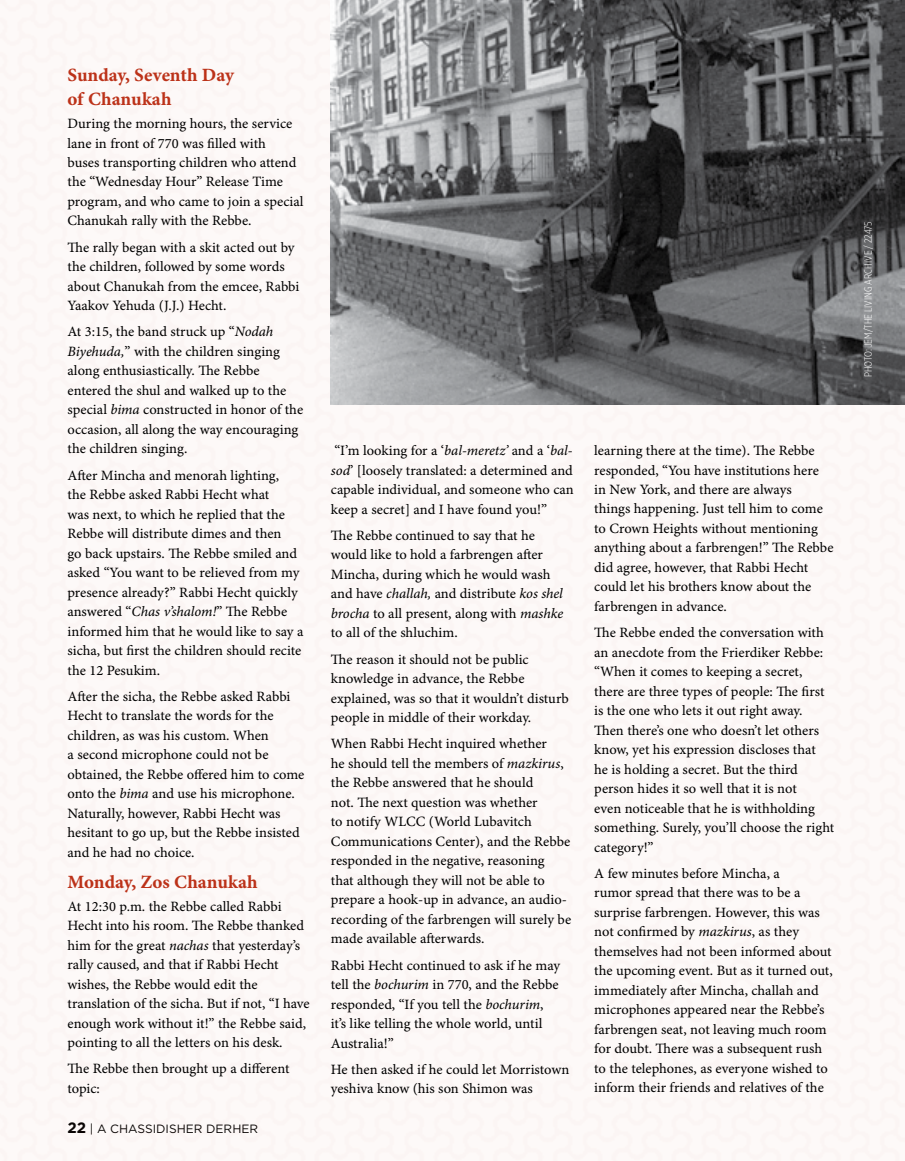
<style>
.page{position:relative;width:905px;height:1161px;background:#fff}
.page>*{position:absolute;margin:0;border:0;box-sizing:border-box;transform-origin:0 0}
.t1{font:18.75px/24px "Minion Pro Bold Capt";color:#bc3219}
.t2{font:14.25px/19.5px "Minion Pro Capt";letter-spacing:-.005em;color:#000}
.t3{font:12px "Gotham";color:#000}
.t4{font:300 10.5px "Gotham X Narrow";color:#fff}
.s1{font-family:"Minion Pro It Capt"}
.s2{font-weight:700;font-size:15px}
</style>
<div class="page">
<img style="left:0;top:0;width:904px;height:1161px">
<img style="left:331px;top:0;width:573px;height:404px">
<h1 class="t1" style="left:68px;top:64px;width:168px">Sunday, Seventh Day of Chanukah</h1>
<p class="t2" style="left:68px;top:114px;width:238px">During the morning hours, the service lane in front of 770 was filled with<br>buses transporting children who attend the “Wednesday Hour” Release Time program, and who came to join a special Chanukah rally with the Rebbe.</p>
<p class="t2" style="left:68px;top:238px;width:233px">The rally began with a skit acted out by the children, followed by some words about Chanukah from the emcee, Rabbi Yaakov Yehuda (J.J.) Hecht.</p>
<p class="t2" style="left:68px;top:323px;width:237px">At 3:15, the band struck up “<span class="s1">Nodah Biyehuda,</span>” with the children singing along enthusiastically. The Rebbe entered the shul and walked up to the special <span class="s1">bima</span> constructed in honor of the occasion, all along the way encouraging the children singing.</p>
<p class="t2" style="left:68px;top:466px;width:237px">After Mincha and menorah lighting,<br>the Rebbe asked Rabbi Hecht what<br>was next, to which he replied that the Rebbe will distribute dimes and then<br>go back upstairs. The Rebbe smiled and asked “You want to be relieved from my presence already?” Rabbi Hecht quickly answered “<span class="s1">Chas v’shalom!</span>” The Rebbe informed him that he would like to say a sicha, but first the children should recite the 12 Pesukim.</p>
<p class="t2" style="left:68px;top:687px;width:238px">After the sicha, the Rebbe asked Rabbi Hecht to translate the words for the children, as was his custom. When<br>a second microphone could not be obtained, the Rebbe offered him to come onto the <span class="s1">bima</span> and use his microphone.<br>Naturally, however, Rabbi Hecht was hesitant to go up, but the Rebbe insisted and he had no choice.</p>
<h1 class="t1" style="left:68px;top:871px;width:192px">Monday, Zos Chanukah</h1>
<p class="t2" style="left:68px;top:897px;width:244px">At 12:30 p.m. the Rebbe called Rabbi Hecht into his room. The Rebbe thanked him for the great <span class="s1">nachas</span> that yesterday’s rally caused, and that if Rabbi Hecht wishes, the Rebbe would edit the translation of the sicha. But if not, “I have enough work without it!” the Rebbe said, pointing to all the letters on his desk.</p>
<p class="t2" style="left:68px;top:1060px;width:223px">The Rebbe then brought up a different topic:</p>
<p class="t3" style="left:68px;top:1122px;width:192px"><span class="s2">22</span> | A CHASSIDISHER DERHER</p>
<p class="t2" style="left:331px;top:442px;width:244px;text-align:justify">“I’m looking for a ‘<span class="s1">bal-meretz’</span> and a ‘<span class="s1">bal&shy;sod</span>’ [loosely translated: a determined and capable individual, and someone who can keep a secret] and I have found you!”</p>
<p class="t2" style="left:331px;top:526px;width:234px">The Rebbe continued to say that he would like to hold a farbrengen after Mincha, during which he would wash and have <span class="s1">challah,</span> and distribute <span class="s1">kos shel brocha</span> to all present, along with <span class="s1">mashke </span>to all of the shluchim.</p>
<p class="t2" style="left:331px;top:650px;width:239px">The reason it should not be public knowledge in advance, the Rebbe explained, was so that it wouldn’t disturb people in middle of their workday.</p>
<p class="t2" style="left:331px;top:735px;width:242px">When Rabbi Hecht inquired whether<br>he should tell the members of <span class="s1">mazkirus</span>, the Rebbe answered that he should<br>not. The next question was whether<br>to notify WLCC (World Lubavitch Communications Center), and the Rebbe responded in the negative, reasoning<br>that although they will not be able to prepare a hook-up in advance, an audio&shy;recording of the farbrengen will surely be made available afterwards.</p>
<p class="t2" style="left:331px;top:956px;width:231px">Rabbi Hecht continued to ask if he may tell the <span class="s1">bochurim</span> in 770, and the Rebbe responded, “If you tell the <span class="s1">bochurim</span>, it’s like telling the whole world, until Australia!”</p>
<p class="t2" style="left:331px;top:1060px;width:240px">He then asked if he could let Morristown yeshiva know (his son Shimon was</p>
<p class="t2" style="left:594px;top:441px;width:241px">learning there at the time). The Rebbe responded, “You have institutions here in New York, and there are always<br>things happening. Just tell him to come to Crown Heights without mentioning anything about a farbrengen!” The Rebbe did agree, however, that Rabbi Hecht could let his brothers know about the farbrengen in advance.</p>
<p class="t2" style="left:594px;top:624px;width:241px">The Rebbe ended the conversation with an anecdote from the Frierdiker Rebbe: “When it comes to keeping a secret, there are three types of people: The first is the one who lets it out right away.<br>Then there’s one who doesn’t let others know, yet his expression discloses that<br>he is holding a secret. But the third person hides it so well that it is not<br>even noticeable that he is withholding something. Surely, you’ll choose the right category!”</p>
<p class="t2" style="left:594px;top:864px;width:240px">A few minutes before Mincha, a<br>rumor spread that there was to be a surprise farbrengen. However, this was not confirmed by <span class="s1">mazkirus</span>, as they themselves had not been informed about the upcoming event. But as it turned out, immediately after Mincha, challah and microphones appeared near the Rebbe’s farbrengen seat, not leaving much room for doubt. There was a subsequent rush to the telephones, as everyone wished to inform their friends and relatives of the</p>
<p class="t4" style="left:861px;top:377px;width:158px;rotate:-90deg">Photo: Jem/The Living Archive / 22475</p>
</div>
